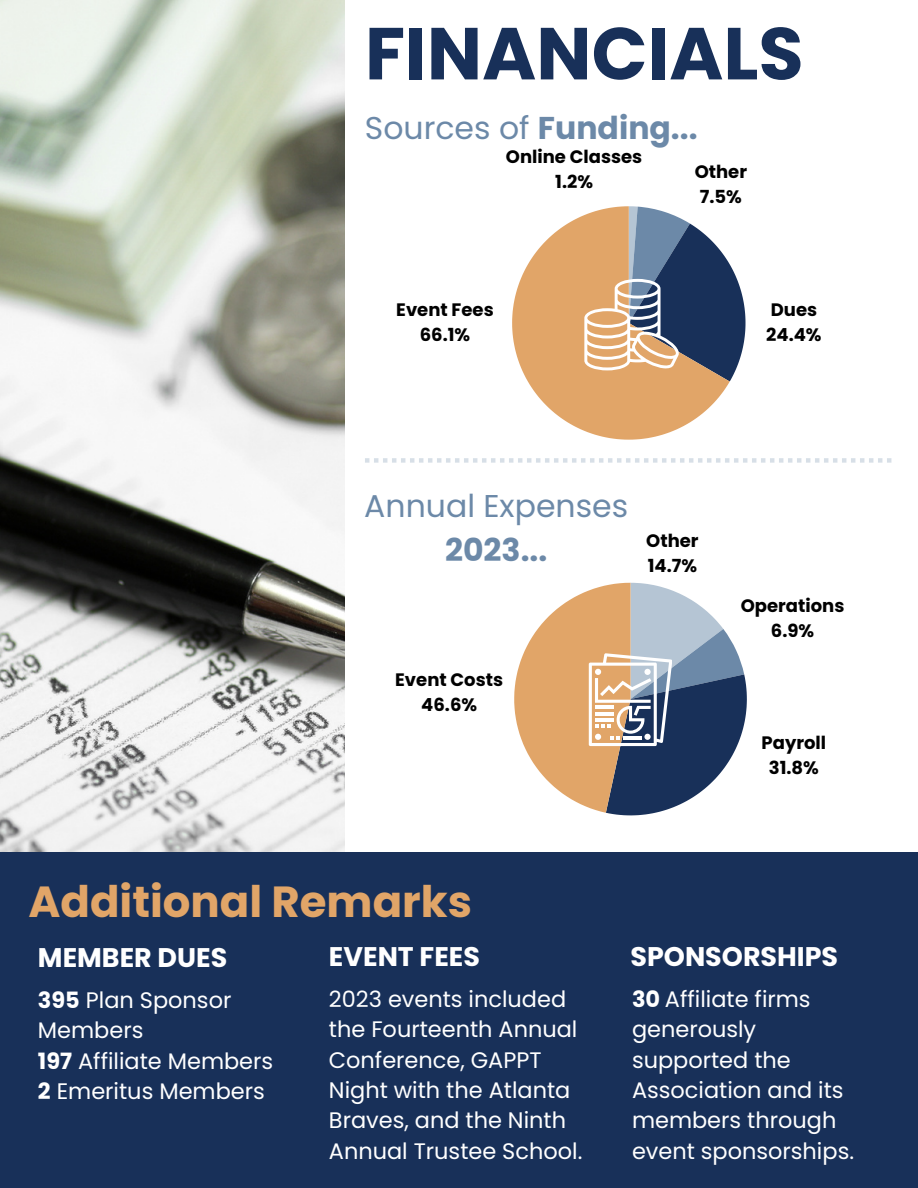
<style>
.page{position:relative;width:918px;height:1188px;background:#fff}
.page>*{position:absolute;margin:0;border:0;box-sizing:border-box;transform-origin:0 0}
.t1{font:700 73.5px "Poppins";color:#183059}
.t2{font:700 43.5px "Poppins";color:#e1a568}
.t3{font:31.5px/43.8px "Poppins";color:#6c89a8;text-align:center}
.t4{font:700 31.5px "Poppins";color:#6c89a8}
.t5{font:700 27px "Poppins";color:#fff}
.t6{font:22.5px/30.3px "Poppins";color:#fff}
.t7{font:700 18px "Poppins";color:#000}
.s1{font-weight:400}
.s2{font-weight:700}
</style>
<div class="page">
<div style="left:0;top:852px;width:918px;height:336px;background:#183059"></div>
<svg style="left:512px;top:215px;width:218px;height:225px;fill:#e1a568"></svg>
<svg style="left:584px;top:206px;width:162px;height:176px"></svg>
<svg style="left:514px;top:583px;width:233px;height:232px"></svg>
<svg style="left:365px;top:458px;width:526px;height:5px"></svg>
<img style="left:0;top:0;width:344px;height:852px">
<h1 class="t1" style="left:365px;top:2px;width:440px">FINANCIALS</h1>
<h3 class="t4" style="left:365px;top:106px;width:334px"><span class="s1">Sources of</span> Funding...</h3>
<p class="t7" style="left:506px;top:144px;width:138px">Online Classes</p>
<p class="t7" style="left:555px;top:169px;width:39px">1.2%</p>
<p class="t7" style="left:695px;top:159px;width:54px">Other</p>
<p class="t7" style="left:700px;top:184px;width:44px">7.5%</p>
<p class="t7" style="left:396px;top:297px;width:99px">Event Fees</p>
<p class="t7" style="left:420px;top:322px;width:52px">66.1%</p>
<p class="t7" style="left:771px;top:297px;width:48px">Dues</p>
<p class="t7" style="left:766px;top:322px;width:57px">24.4%</p>
<p class="t3" style="left:364px;top:484px;width:265px">Annual Expenses<br><span class="s2">2023...</span></p>
<p class="t7" style="left:646px;top:529px;width:54px">Other</p>
<p class="t7" style="left:648px;top:553px;width:51px">14.7%</p>
<h3 class="t7" style="left:395px;top:667px;width:109px">Event Costs</h3>
<p class="t7" style="left:421px;top:692px;width:57px">46.6%</p>
<p class="t7" style="left:741px;top:593px;width:105px">Operations</p>
<p class="t7" style="left:771px;top:618px;width:45px">6.9%</p>
<p class="t7" style="left:762px;top:730px;width:66px">Payroll</p>
<p class="t7" style="left:769px;top:755px;width:52px">31.8%</p>
<p class="t2" style="left:28px;top:872px;width:445px">Additional Remarks</p>
<p class="t5" style="left:38px;top:938px;width:191px">MEMBER DUES</p>
<h2 class="t5" style="left:329px;top:937px;width:153px">EVENT FEES</h2>
<h4 class="t5" style="left:631px;top:937px;width:209px">SPONSORSHIPS</h4>
<h4 class="t6" style="left:38px;top:985px;width:237px"><span class="s2">395</span> Plan Sponsor<br>Members<br><span class="s2">197</span> Affiliate Members<br><span class="s2">2</span> Emeritus Members</h4>
<p class="t6" style="left:329px;top:984px;width:255px">2023 events included the Fourteenth Annual<br>Conference, GAPPT<br>Night with the Atlanta<br>Braves, and the Ninth<br>Annual Trustee School.</p>
<h5 class="t6" style="left:632px;top:984px;width:224px"><span class="s2">30</span> Affiliate firms generously supported the<br>Association and its members through event sponsorships.</h5>
</div>
